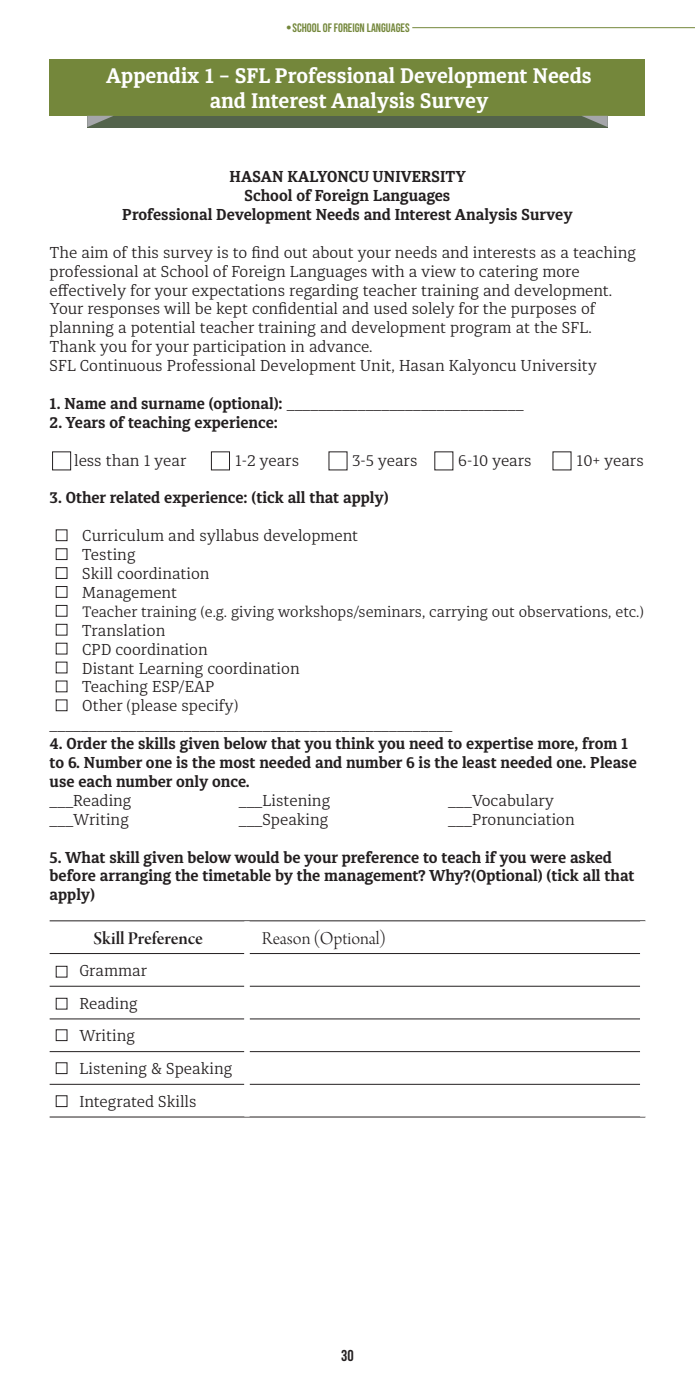
<style>
.page{position:relative;width:695px;height:1389px;background:#fff}
.page>*{position:absolute;margin:0;border:0;box-sizing:border-box;transform-origin:0 0}
.t1{font:700 21px/25.2px "Diaria Pro";color:#fff;text-align:center}
.t2{font:19.25px "Arno Pro Light Display";color:#231f20}
.t3{font:19.25px "Arno Pro Smbd Display";letter-spacing:-.005em;color:#231f20}
.t4{font:300 15.75px/18.9px "Diaria Pro";color:#231f20}
.t5{font:700 15.75px/18.9px "Diaria Pro";color:#231f20}
.t6{font:15.75px "Bebas Neue";color:#231f20}
.t7{font:300 15.05px "Diaria Pro";color:#231f20}
.t8{font:12.25px "Bebas Neue";color:#74873b}
.s1{font-family:"Neo Sans Italic TR"}
.s2{font-weight:700}
</style>
<div class="page">
<hr style="left:412px;top:27px;width:282px;height:1px;background:#74873b">
<div style="left:87px;top:94px;width:520px;height:33px;background:#53634b"></div>
<div style="left:50px;top:60px;width:595px;height:56px;background:#74873b"></div>
<svg style="left:87px;top:116px;width:26px;height:11px"></svg>
<svg style="left:582px;top:116px;width:25px;height:11px"></svg>
<div style="left:52px;top:451px;width:19px;height:19px;border:1px solid #231f20"></div>
<div style="left:56px;top:529px;width:11px;height:12px;border:1px solid #231f20"></div>
<div style="left:56px;top:548px;width:11px;height:12px;border:1px solid #231f20"></div>
<div style="left:56px;top:567px;width:11px;height:12px;border:1px solid #231f20"></div>
<div style="left:56px;top:586px;width:11px;height:12px;border:1px solid #231f20"></div>
<div style="left:56px;top:605px;width:11px;height:12px;border:1px solid #231f20"></div>
<div style="left:56px;top:624px;width:11px;height:12px;border:1px solid #231f20"></div>
<div style="left:56px;top:699px;width:11px;height:12px;border:1px solid #231f20"></div>
<div style="left:211px;top:451px;width:19px;height:19px;border:1px solid #231f20"></div>
<hr style="left:50px;top:920px;width:197px;height:1px;background:#231f20">
<hr style="left:247px;top:920px;width:398px;height:1px;background:#231f20">
<hr style="left:50px;top:953px;width:194px;height:1px;background:#231f20">
<hr style="left:249px;top:953px;width:391px;height:1px;background:#231f20">
<hr style="left:50px;top:986px;width:194px;height:1px;background:#231f20">
<hr style="left:249px;top:986px;width:391px;height:1px;background:#231f20">
<hr style="left:50px;top:1018px;width:194px;height:1px;background:#231f20">
<hr style="left:249px;top:1018px;width:391px;height:1px;background:#231f20">
<hr style="left:50px;top:1051px;width:194px;height:1px;background:#231f20">
<hr style="left:249px;top:1051px;width:391px;height:1px;background:#231f20">
<hr style="left:50px;top:1084px;width:194px;height:1px;background:#231f20">
<hr style="left:249px;top:1084px;width:391px;height:1px;background:#231f20">
<hr style="left:50px;top:1117px;width:197px;height:1px;background:#231f20">
<hr style="left:247px;top:1117px;width:398px;height:1px;background:#231f20">
<div style="left:56px;top:966px;width:11px;height:12px;border:1px solid #231f20"></div>
<div style="left:56px;top:998px;width:11px;height:12px;border:1px solid #231f20"></div>
<div style="left:56px;top:1029px;width:11px;height:12px;border:1px solid #231f20"></div>
<div style="left:56px;top:1062px;width:11px;height:12px;border:1px solid #231f20"></div>
<div style="left:56px;top:1095px;width:11px;height:12px;border:1px solid #231f20"></div>
<p class="t8" style="left:285px;top:21px;width:126px"><span class="s1">•</span> SCHOOL OF FOREIGN LANGUAGES</p>
<h1 class="t1" style="left:106px;top:63px;width:487px">Appendix 1 – SFL Professional Development Needs and Interest Analysis Survey</h1>
<p class="t5" style="left:122px;top:167px;width:452px;text-align:center">HASAN KALYONCU UNIVERSITY<br>School of Foreign Languages<br>Professional Development Needs and Interest Analysis Survey</p>
<p class="t4" style="left:50px;top:243px;width:587px">The aim of this survey is to find out about your needs and interests as a teaching professional at School of Foreign Languages with a view to catering more effectively for your expectations regarding teacher training and development.<br>Your responses will be kept confidential and used solely for the purposes of planning a potential teacher training and development program at the SFL.<br>Thank you for your participation in advance.<br>SFL Continuous Professional Development Unit, Hasan Kalyoncu University</p>
<p class="t4" style="left:50px;top:394px;width:475px"><span class="s2">1. Name and surname (optional):</span> ______________________________</p>
<p class="t5" style="left:50px;top:413px;width:230px">2. Years of teaching experience:</p>
<p class="t4" style="left:74px;top:451px;width:114px">less than 1 year</p>
<p class="t4" style="left:235px;top:451px;width:66px">1-2 years</p>
<p class="t4" style="left:352px;top:451px;width:67px">3-5 years</p>
<p class="t4" style="left:458px;top:451px;width:75px">6-10 years</p>
<p class="t4" style="left:576px;top:451px;width:69px">10+ years</p>
<p class="t5" style="left:50px;top:488px;width:340px">3. Other related experience: (tick all that apply)</p>
<p class="t4" style="left:82px;top:526px;width:278px">Curriculum and syllabus development<br>Testing<br>Skill coordination<br>Management</p>
<p class="t7" style="left:82px;top:603px;width:563px">Teacher training (e.g. giving workshops/seminars, carrying out observations, etc.)</p>
<p class="t4" style="left:82px;top:621px;width:85px">Translation</p>
<p class="t4" style="left:82px;top:640px;width:127px">CPD coordination</p>
<p class="t4" style="left:82px;top:659px;width:219px">Distant Learning coordination</p>
<p class="t4" style="left:82px;top:678px;width:134px">Teaching ESP/EAP</p>
<p class="t4" style="left:82px;top:697px;width:157px">Other (please specify)</p>
<p class="t4" style="left:50px;top:715px;width:404px">___________________________________________________</p>
<p class="t5" style="left:50px;top:734px;width:588px">4. Order the skills given below that you think you need to expertise more, from 1 to 6. Number one is the most needed and number 6 is the least needed one. Please use each number only once.</p>
<p class="t4" style="left:50px;top:791px;width:83px">___Reading</p>
<p class="t4" style="left:239px;top:791px;width:93px">___Listening</p>
<p class="t4" style="left:448px;top:791px;width:107px">___Vocabulary</p>
<p class="t4" style="left:50px;top:810px;width:81px">___Writing</p>
<p class="t4" style="left:239px;top:810px;width:91px">___Speaking</p>
<p class="t4" style="left:448px;top:810px;width:128px">___Pronunciation</p>
<p class="t5" style="left:50px;top:847px;width:586px">5. What skill given below would be your preference to teach if you were asked before arranging the timetable by the management? Why?(Optional) (tick all that apply)</p>
<p class="t3" style="left:93px;top:927px;width:111px">Skill Preference</p>
<p class="t2" style="left:262px;top:928px;width:126px">Reason (Optional)</p>
<p class="t4" style="left:79px;top:954px;width:154px;line-height:32.7px">Grammar<br>Reading<br>Writing<br>Listening &amp; Speaking<br>Integrated Skills</p>
<p class="t6" style="left:341px;top:1346px;width:14px">30</p>
</div>
